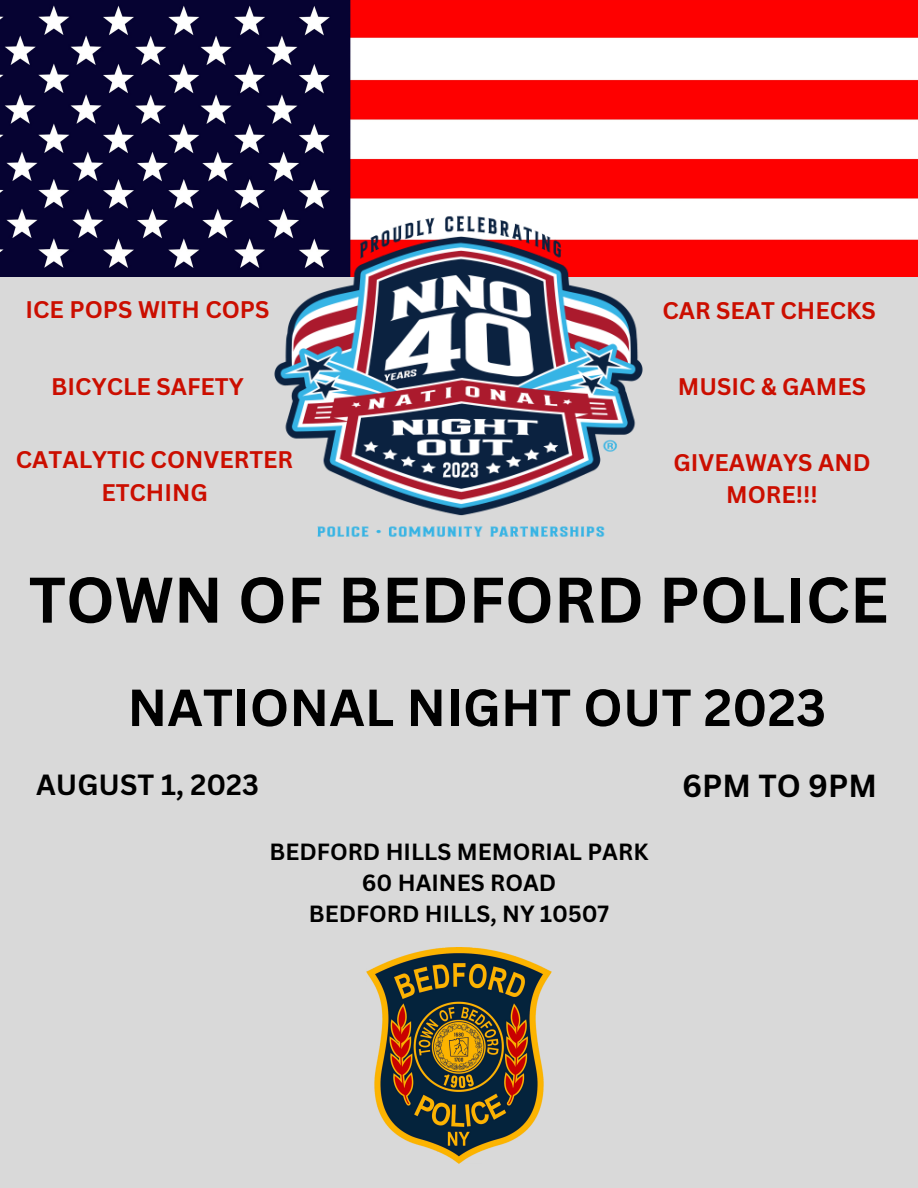
<style>
.page{position:relative;width:918px;height:1188px;background:#d9d9d9}
.page>*{position:absolute;margin:0;border:0;box-sizing:border-box;transform-origin:0 0}
.t1{font:700 63px "Canva Sans";color:#000}
.t2{font:700 51px "Canva Sans";color:#000}
.t3{font:700 31.05px "Canva Sans";color:#000}
.t4{font:700 28.35px "Canva Sans";color:#000}
.t5{font:700 23.4px/32.7px "Canva Sans";color:#cb0e00;text-align:center}
.t6{font:700 22.8px "Canva Sans";color:#000}
</style>
<div class="page">
<img style="left:0;top:0;width:918px;height:277px">
<img style="left:367px;top:947px;width:184px;height:216px">
<img style="left:221px;top:139px;width:476px;height:398px">
<p class="t5" style="left:26px;top:293px;width:246px">ICE POPS WITH COPS</p>
<p class="t5" style="left:662px;top:294px;width:215px">CAR SEAT CHECKS</p>
<p class="t5" style="left:51px;top:369px;width:194px">BICYCLE SAFETY</p>
<p class="t5" style="left:678px;top:369px;width:190px">MUSIC &amp; GAMES</p>
<p class="t5" style="left:16px;top:443px;width:279px">CATALYTIC CONVERTER<br>ETCHING</p>
<p class="t5" style="left:674px;top:445px;width:199px">GIVEAWAYS AND</p>
<p class="t5" style="left:726px;top:478px;width:93px">MORE!!!</p>
<p class="t1" style="left:29px;top:555px;width:861px">TOWN OF BEDFORD POLICE</p>
<p class="t2" style="left:127px;top:672px;width:700px">NATIONAL NIGHT OUT 2023</p>
<p class="t4" style="left:36px;top:764px;width:224px">AUGUST 1, 2023</p>
<p class="t3" style="left:682px;top:764px;width:196px">6PM TO 9PM</p>
<p class="t6" style="left:270px;top:835px;width:380px">BEDFORD HILLS MEMORIAL PARK</p>
<p class="t6" style="left:362px;top:866px;width:196px">60 HAINES ROAD</p>
<p class="t6" style="left:309px;top:898px;width:302px">BEDFORD HILLS, NY 10507</p>
</div>
